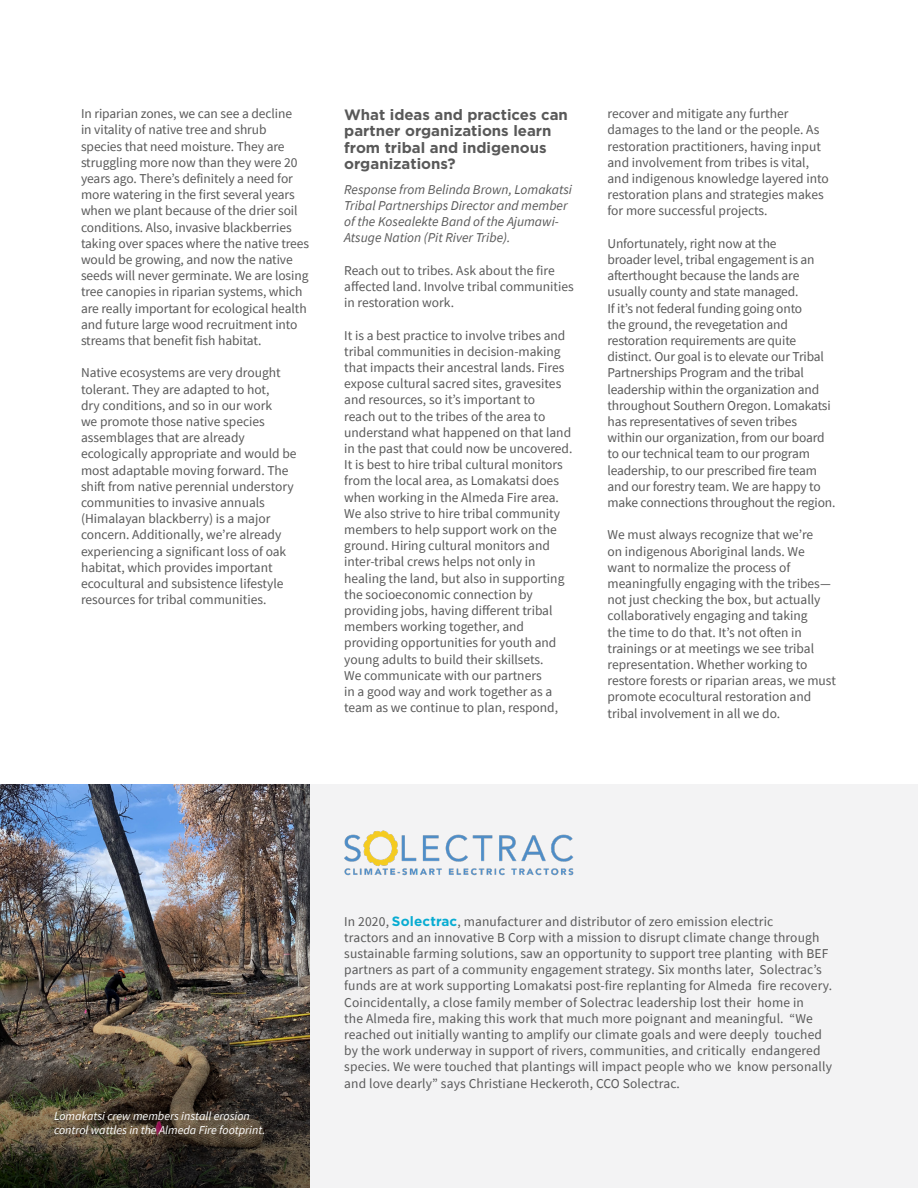
<style>
.page{position:relative;width:918px;height:1188px;background:#fff}
.page>*{position:absolute;margin:0;border:0;box-sizing:border-box;transform-origin:0 0}
.Title_2{font:700 15px/16.5px "Gotham";color:#595959}
.Body{font:13.5px/16.2px "Source Sans Pro";color:#595959}
.Body-2{font:italic 13.5px/16.2px "Source Sans Pro";color:#595959}
.Photo_Caption{font:italic 12px/14.4px "Source Sans Pro";color:#fff}
.s1{font-family:"Gotham";font-weight:700;color:#08acd2}
</style>
<div class="page">
<img style="left:0;top:784px;width:310px;height:177px">
<img style="left:0;top:961px;width:310px;height:227px">
<div style="left:310px;top:784px;width:608px;height:404px;background:#f3f3f4"></div>
<img style="left:344px;top:831px;width:230px;height:44px">
<p class="Body" style="left:81px;top:105px;width:230px">In riparian zones, we can see a decline<br>in vitality of native tree and shrub species that need moisture. They are struggling more now than they were 20 years ago. There’s definitely a need for more watering in the first several years when we plant because of the drier soil conditions. Also, invasive blackberries taking over spaces where the native trees would be growing, and now the native seeds will never germinate. We are losing tree canopies in riparian systems, which are really important for ecological health and future large wood recruitment into streams that benefit fish habitat.</p>
<p class="Body" style="left:81px;top:365px;width:217px">Native ecosystems are very drought tolerant. They are adapted to hot,<br>dry conditions, and so in our work<br>we promote those native species assemblages that are already ecologically appropriate and would be most adaptable moving forward. The shift from native perennial understory communities to invasive annuals (Himalayan blackberry) is a major concern. Additionally, we’re already experiencing a significant loss of oak habitat, which provides important ecocultural and subsistence lifestyle resources for tribal communities.</p>
<p class="Title_2" style="left:344px;top:106px;width:225px">What ideas and practices can partner organizations learn from tribal and indigenous organizations?</p>
<p class="Body-2" style="left:344px;top:181px;width:229px">Response from Belinda Brown, Lomakatsi Tribal Partnerships Director and member of the Kosealekte Band of the Ajumawi-Atsuge Nation (Pit River Tribe).</p>
<p class="Body" style="left:344px;top:262px;width:231px">Reach out to tribes. Ask about the fire affected land. Involve tribal communities in restoration work.</p>
<p class="Body" style="left:344px;top:327px;width:230px">It is a best practice to involve tribes and tribal communities in decision-making that impacts their ancestral lands. Fires expose cultural sacred sites, gravesites and resources, so it’s important to<br>reach out to the tribes of the area to understand what happened on that land in the past that could now be uncovered.<br>It is best to hire tribal cultural monitors from the local area, as Lomakatsi does when working in the Almeda Fire area.<br>We also strive to hire tribal community members to help support work on the ground. Hiring cultural monitors and inter-tribal crews helps not only in healing the land, but also in supporting the socioeconomic connection by providing jobs, having different tribal members working together, and providing opportunities for youth and young adults to build their skillsets.<br>We communicate with our partners<br>in a good way and work together as a team as we continue to plan, respond,</p>
<p class="Body" style="left:608px;top:105px;width:223px">recover and mitigate any further damages to the land or the people. As restoration practitioners, having input and involvement from tribes is vital, and indigenous knowledge layered into restoration plans and strategies makes for more successful projects.</p>
<p class="Body" style="left:608px;top:235px;width:230px">Unfortunately, right now at the<br>broader level, tribal engagement is an afterthought because the lands are usually county and state managed.<br>If it’s not federal funding going onto<br>the ground, the revegetation and restoration requirements are quite distinct. Our goal is to elevate our Tribal Partnerships Program and the tribal leadership within the organization and throughout Southern Oregon. Lomakatsi has representatives of seven tribes<br>within our organization, from our board to our technical team to our program leadership, to our prescribed fire team and our forestry team. We are happy to make connections throughout the region.</p>
<p class="Body" style="left:608px;top:527px;width:230px">We must always recognize that we’re<br>on indigenous Aboriginal lands. We want to normalize the process of meaningfully engaging with the tribes— not just checking the box, but actually collaboratively engaging and taking<br>the time to do that. It’s not often in trainings or at meetings we see tribal representation. Whether working to restore forests or riparian areas, we must promote ecocultural restoration and tribal involvement in all we do.</p>
<p class="Photo_Caption" style="left:54px;top:1108px;width:213px">Lomakatsi crew members install erosion control wattles in the Almeda Fire footprint.</p>
<p class="Body" style="left:344px;top:913px;width:489px">In 2020, <span class="s1">Solectrac</span>, manufacturer and distributor of zero emission electric<br>tractors and an innovative B Corp with a mission to disrupt climate change through sustainable farming solutions, saw an opportunity to support tree planting with BEF partners as part of a community engagement strategy. Six months later, Solectrac’s funds are at work supporting Lomakatsi post-fire replanting for Almeda fire recovery.<br>Coincidentally, a close family member of Solectrac leadership lost their home in<br>the Almeda fire, making this work that much more poignant and meaningful. “We reached out initially wanting to amplify our climate goals and were deeply touched by the work underway in support of rivers, communities, and critically endangered species. We were touched that plantings will impact people who we know personally and love dearly” says Christiane Heckeroth, CCO Solectrac.</p>
</div>
